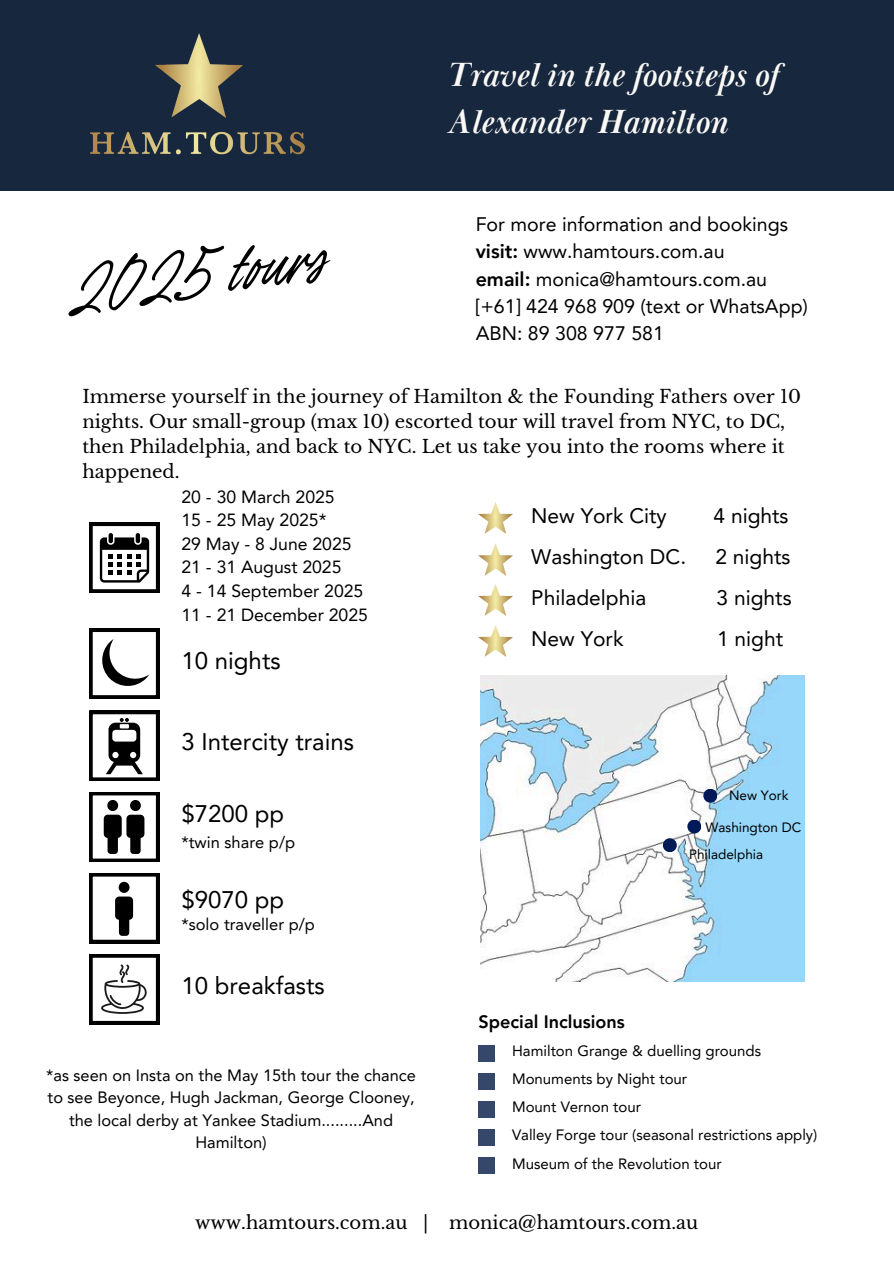
<style>
.page{position:relative;width:894px;height:1264px;background:#fff}
.page>*{position:absolute;margin:0;border:0;box-sizing:border-box;transform-origin:0 0}
.t1{font:59.7px "TY Script";color:#000}
.t2{font:italic 700 34.5px/47.2px "Baskerville Display PT";color:#faf9f6}
.t3{font:24px "Avenir LT Pro";color:#000}
.t4{font:21px "Avenir LT Pro";color:#000}
.t5{font:19.5px/27px "Avenir LT Pro";color:#000}
.t6{font:18.15px/24.8px "Libre Baskerville";color:#000}
.t7{font:18px "Libre Baskerville";color:#000}
.t8{font:800 18px "Avenir LT Pro";color:#000}
.t9{font:17.55px/23.7px "Avenir LT Pro";color:#000}
.t10{font:16.5px "Avenir LT Pro";color:#000}
.t11{font:16.35px/22.4px "Avenir LT Pro";color:#000;text-align:center}
.t12{font:15px "Avenir LT Pro";color:#000}
.t13{font:13.5px "Avenir LT Pro";color:#000}
.s1{font-weight:800}
</style>
<div class="page">
<svg style="left:89px;top:522px;width:70px;height:70px"></svg>
<svg style="left:89px;top:628px;width:70px;height:70px"></svg>
<svg style="left:89px;top:873px;width:70px;height:70px"></svg>
<svg style="left:89px;top:792px;width:70px;height:69px"></svg>
<svg style="left:89px;top:954px;width:70px;height:70px"></svg>
<svg style="left:89px;top:711px;width:70px;height:69px"></svg>
<img style="left:481px;top:675px;width:322px;height:306px">
<div style="left:703px;top:788px;width:14px;height:14px;background:#001a57;border-radius:50%"></div>
<div style="left:687px;top:819px;width:14px;height:14px;background:#001a57;border-radius:50%"></div>
<div style="left:662px;top:838px;width:14px;height:14px;background:#001a57;border-radius:50%"></div>
<img style="left:478px;top:502px;width:34px;height:32px">
<img style="left:478px;top:543px;width:34px;height:32px">
<img style="left:478px;top:584px;width:34px;height:32px">
<img style="left:478px;top:625px;width:34px;height:31px">
<div style="left:478px;top:1045px;width:17px;height:16px;background:#35486b"></div>
<div style="left:478px;top:1073px;width:17px;height:17px;background:#35486b"></div>
<div style="left:478px;top:1101px;width:17px;height:17px;background:#35486b"></div>
<div style="left:478px;top:1129px;width:17px;height:17px;background:#35486b"></div>
<div style="left:478px;top:1157px;width:17px;height:17px;background:#35486b"></div>
<div style="left:0;top:0;width:893px;height:191px;background:#17273e"></div>
<img style="left:90px;top:34px;width:215px;height:121px">
<h4 class="t1" style="left:65px;top:255px;width:261px;rotate:-8deg">2025 tours</h4>
<h6 class="t2" style="left:446px;top:52px;width:332px">Travel in the footsteps of<br>Alexander Hamilton</h6>
<p class="t5" style="left:475px;top:213px;width:334px">For more information and bookings <span class="s1">visit:</span> www.hamtours.com.au<br><span class="s1">email:</span> monica@hamtours.com.au [+61] 424 968 909 (text or WhatsApp)<br>ABN: 89 308 977 581</p>
<p class="t6" style="left:82px;top:384px;width:720px">Immerse yourself in the journey of Hamilton &amp; the Founding Fathers over 10 nights. Our small-group (max 10) escorted tour will travel from NYC, to DC, then Philadelphia, and back to NYC. Let us take you into the rooms where it happened.</p>
<h3 class="t9" style="left:181px;top:486px;width:188px">20 - 30 March 2025<br>15 - 25 May 2025*<br>29 May - 8 June 2025<br>21 - 31 August 2025<br>4 - 14 September 2025<br>11 - 21 December 2025</h3>
<p class="t3" style="left:181px;top:650px;width:101px">10 nights</p>
<p class="t3" style="left:181px;top:732px;width:174px">3 Intercity trains</p>
<h6 class="t3" style="left:181px;top:804px;width:104px">$7200 pp</h6>
<p class="t10" style="left:181px;top:835px;width:115px">*twin share p/p</p>
<h3 class="t3" style="left:181px;top:889px;width:104px">$9070 pp</h3>
<p class="t10" style="left:181px;top:917px;width:135px">*solo traveller p/p</p>
<p class="t3" style="left:181px;top:976px;width:145px">10 breakfasts</p>
<p class="t11" style="left:46px;top:1065px;width:371px">*as seen on Insta on the May 15th tour the chance to see Beyonce, Hugh Jackman, George Clooney, the local derby at Yankee Stadium.........And Hamilton)</p>
<p class="t4" style="left:531px;top:507px;width:137px">New York City</p>
<p class="t4" style="left:713px;top:507px;width:77px">4 nights</p>
<h3 class="t4" style="left:531px;top:548px;width:156px">Washington DC.</h3>
<h3 class="t4" style="left:715px;top:548px;width:77px">2 nights</h3>
<p class="t4" style="left:531px;top:589px;width:117px">Philadelphia</p>
<p class="t4" style="left:716px;top:589px;width:77px">3 nights</p>
<p class="t4" style="left:531px;top:629px;width:94px">New York</p>
<p class="t4" style="left:716px;top:629px;width:68px">1 night</p>
<p class="t13" style="left:728px;top:789px;width:61px">New York</p>
<h2 class="t13" style="left:705px;top:821px;width:97px">Washington DC</h2>
<h1 class="t13" style="left:688px;top:848px;width:75px">Philadelphia</h1>
<p class="t8" style="left:478px;top:1014px;width:148px">Special Inclusions</p>
<h3 class="t12" style="left:512px;top:1044px;width:250px">Hamilton Grange &amp; duelling grounds</h3>
<h6 class="t12" style="left:512px;top:1072px;width:177px">Monuments by Night tour</h6>
<p class="t12" style="left:512px;top:1100px;width:130px">Mount Vernon tour</p>
<p class="t12" style="left:512px;top:1128px;width:307px">Valley Forge tour (seasonal restrictions apply)</p>
<h3 class="t12" style="left:512px;top:1157px;width:211px">Museum of the Revolution tour</h3>
<h6 class="t7" style="left:195px;top:1211px;width:504px">www.hamtours.com.au | monica@hamtours.com.au</h6>
</div>
